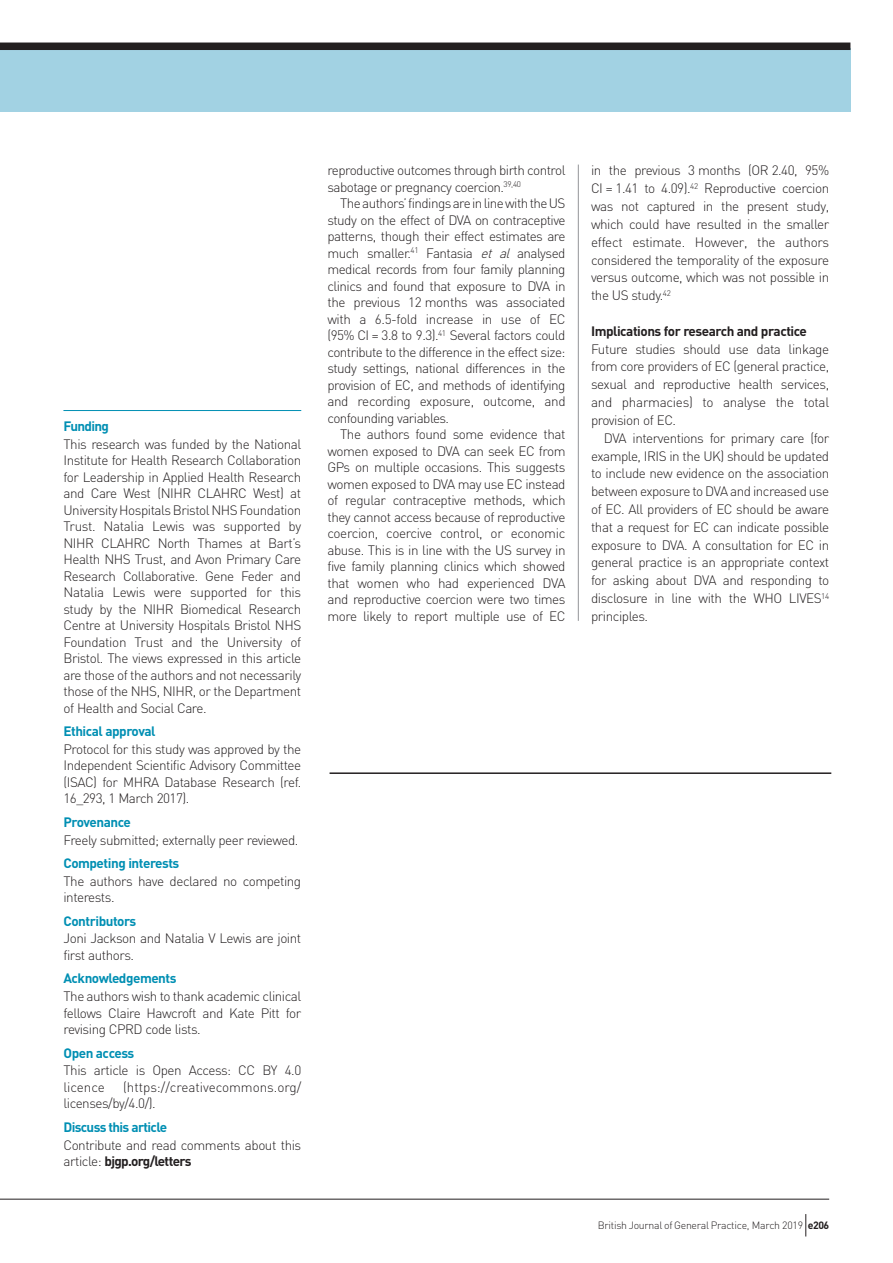
<style>
.page{position:relative;width:893px;height:1263px;background:#fff}
.page>*{position:absolute;margin:0;border:0;box-sizing:border-box;transform-origin:0 0}
.t1{font:300 13.5px/16.5px "DIN";letter-spacing:-.035em;color:#231f20;text-align:justify}
.t2{font:700 13.5px "DIN";letter-spacing:-.035em;color:#008fb3}
.t3{font:300 13.5px/16.5px "DIN";letter-spacing:-.005em;color:#231f20}
.t4{font:700 13.5px "DIN";letter-spacing:-.035em;color:#231f20}
.t5{font:300 10.5px "DIN";letter-spacing:-.025em;color:#231f20}
.s1{font-weight:700}
.s2{font-style:italic}
</style>
<div class="page">
<div style="left:0;top:48px;width:850px;height:64px;background:#a2d2e3"></div>
<div style="left:0;top:43px;width:850px;height:7px;background:#231f20"></div>
<hr style="left:578px;top:165px;width:1px;height:456px;background:#939598">
<hr style="left:63px;top:410px;width:238px;height:1px;background:#008fb3">
<hr style="left:330px;top:772px;width:501px;height:2px;background:#231f20">
<hr style="left:0;top:1199px;width:829px;height:1px;background:#231f20">
<svg style="left:805px;top:1214px;width:1px;height:22px"></svg>
<p class="t2" style="left:63px;top:417px;width:47px">Funding</p>
<p class="t1" style="left:63px;top:435px;width:239px">This research was funded by the National Institute for Health Research Collaboration for Leadership in Applied Health Research and Care West (NIHR CLAHRC West) at University Hospitals Bristol NHS Foundation Trust. Natalia Lewis was supported by NIHR CLAHRC North Thames at Bart’s Health NHS Trust, and Avon Primary Care Research Collaborative. Gene Feder and Natalia Lewis were supported for this study by the NIHR Biomedical Research Centre at University Hospitals Bristol NHS Foundation Trust and the University of Bristol. The views expressed in this article are those of the authors and not necessarily those of the NHS, NIHR, or the Department of Health and Social Care.</p>
<p class="t2" style="left:63px;top:722px;width:94px">Ethical approval</p>
<p class="t1" style="left:63px;top:741px;width:239px">Protocol for this study was approved by the Independent Scientific Advisory Committee (ISAC) for MHRA Database Research (ref.<br>16_293, 1 March 2017).</p>
<p class="t2" style="left:63px;top:813px;width:69px">Provenance</p>
<p class="t1" style="left:63px;top:831px;width:237px">Freely submitted; externally peer reviewed.</p>
<p class="t2" style="left:63px;top:854px;width:117px">Competing interests</p>
<p class="t1" style="left:63px;top:872px;width:239px">The authors have declared no competing interests.</p>
<p class="t2" style="left:63px;top:912px;width:74px">Contributors</p>
<p class="t1" style="left:63px;top:930px;width:239px">Joni Jackson and Natalia V Lewis are joint first authors.</p>
<p class="t2" style="left:63px;top:970px;width:115px">Acknowledgements</p>
<p class="t1" style="left:63px;top:988px;width:239px">The authors wish to thank academic clinical fellows Claire Hawcroft and Kate Pitt for revising CPRD code lists.</p>
<p class="t2" style="left:63px;top:1044px;width:72px">Open access</p>
<p class="t1" style="left:63px;top:1062px;width:239px">This article is Open Access: CC BY 4.0 licence</p>
<p class="t3" style="left:63px;top:1079px;width:239px;text-indent:60px">(https://creativecommons.org/ licenses/by/4.0/).</p>
<p class="t2" style="left:63px;top:1118px;width:105px">Discuss this article</p>
<p class="t1" style="left:63px;top:1136px;width:239px">Contribute and read comments about this article: <span class="s1">bjgp.org/letters</span></p>
<p class="t1" style="left:327px;top:162px;width:240px">reproductive outcomes through birth control sabotage or pregnancy coercion.<sup>39,40</sup></p>
<p class="t1" style="left:327px;top:195px;width:240px;text-indent:13px">The authors’ findings are in line with the US study on the effect of DVA on contraceptive patterns, though their effect estimates are much smaller.<sup>41</sup> Fantasia <span class="s2">et al</span> analysed medical records from four family planning clinics and found that exposure to DVA in the previous 12 months was associated with a 6.5-fold increase in use of EC (95% CI = 3.8 to 9.3).<sup>41</sup> Several factors could contribute to the difference in the effect size: study settings, national differences in the provision of EC, and methods of identifying and recording exposure, outcome, and confounding variables.</p>
<p class="t1" style="left:327px;top:426px;width:240px;text-indent:13px">The authors found some evidence that women exposed to DVA can seek EC from GPs on multiple occasions. This suggests women exposed to DVA may use EC instead of regular contraceptive methods, which they cannot access because of reproductive coercion, coercive control, or economic abuse. This is in line with the US survey in five family planning clinics which showed that women who had experienced DVA and reproductive coercion were two times more likely to report multiple use of EC</p>
<p class="t1" style="left:591px;top:162px;width:240px;line-height:17.9px">in the previous 3 months (OR 2.40, 95% CI = 1.41 to 4.09).<sup>42</sup> Reproductive coercion was not captured in the present study, which could have resulted in the smaller effect estimate. However, the authors considered the temporality of the exposure versus outcome, which was not possible in the US study.<sup>42</sup></p>
<p class="t4" style="left:591px;top:322px;width:217px">Implications for research and practice</p>
<p class="t1" style="left:591px;top:340px;width:240px;line-height:17.9px">Future studies should use data linkage from core providers of EC (general practice, sexual and reproductive health services, and pharmacies) to analyse the total provision of EC.</p>
<p class="t1" style="left:591px;top:429px;width:240px;line-height:17.9px;text-indent:13px">DVA interventions for primary care (for example, IRIS in the UK) should be updated to include new evidence on the association between exposure to DVA and increased use of EC. All providers of EC should be aware that a request for EC can indicate possible exposure to DVA. A consultation for EC in general practice is an appropriate context for asking about DVA and responding to disclosure in line with the WHO LIVES<sup>14 </sup>principles.</p>
<p class="t5" style="left:598px;top:1218px;width:233px">British Journal of General Practice, March 2019 <span class="s1">e206</span></p>
</div>
